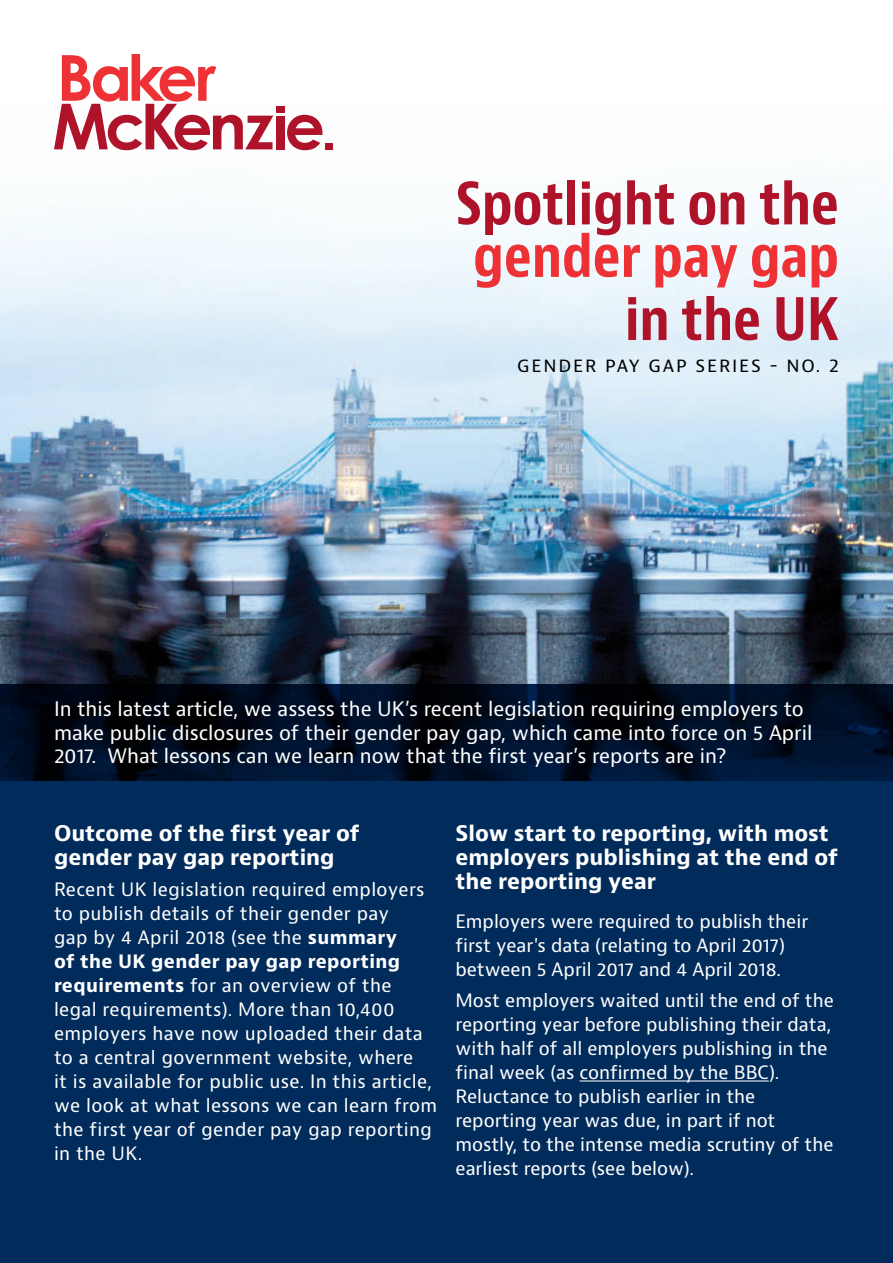
<style>
.page{position:relative;width:893px;height:1263px;background:#fff}
.page>*{position:absolute;margin:0;border:0;box-sizing:border-box;transform-origin:0 0}
.t1{font:700 condensed 57px "Baker Mc Kenzie Bernini";color:#ae132a}
.t2{font:700 condensed 57px "Baker Mc Kenzie Bernini";color:#ee3135}
.t3{font:700 21px/24px "Baker Mc Kenzie Bernini";color:#fff}
.t4{font:19.5px/23.4px "Baker Mc Kenzie Bernini";color:#fff}
.t5{font:18px/24px "Baker Mc Kenzie Bernini";letter-spacing:.02em;color:#fff}
.t6{font:18px/24px "Baker Mc Kenzie Bernini";color:#fff}
.t7{font:18px "Baker Mc Kenzie Bernini";letter-spacing:.1em;color:#000}
.s1{font-weight:700}
</style>
<div class="page">
<img style="left:0;top:106px;width:893px;height:578px">
<svg style="left:0;top:684px;width:893px;height:579px;background:#002550"></svg>
<svg style="left:54px;top:54px;width:219px;height:96px"></svg>
<svg style="left:287px;top:115px;width:35px;height:35px"></svg>
<div style="left:276px;top:116px;width:8px;height:33px;background:#ae132a"></div>
<div style="left:276px;top:106px;width:8px;height:7px;background:#ae132a"></div>
<div style="left:325px;top:143px;width:7px;height:6px;background:#ae132a"></div>
<hr style="left:579px;top:1080px;width:190px;height:1px;background:#fff">
<h1 class="t1" style="left:456px;top:169px;width:385px">Spotlight on the</h1>
<h1 class="t2" style="left:473px;top:221px;width:367px">gender pay gap</h1>
<h1 class="t1" style="left:625px;top:284px;width:216px">in the UK</h1>
<p class="t7" style="left:517px;top:354px;width:323px">GENDER PAY GAP SERIES - NO. 2</p>
<p class="t4" style="left:54px;top:698px;width:760px">In this latest article, we assess the UK’s recent legislation requiring employers to make public disclosures of their gender pay gap, which came into force on 5 April<br>2017. What lessons can we learn now that the first year’s reports are in?</p>
<p class="t3" style="left:54px;top:822px;width:307px">Outcome of the first year of gender pay gap reporting</p>
<p class="t5" style="left:54px;top:878px;width:385px">Recent UK legislation required employers to publish details of their gender pay<br>gap by 4 April 2018 (see the <span class="s1">summary<br>of the UK gender pay gap reporting requirements</span> for an overview of the legal requirements). More than 10,400 employers have now uploaded their data to a central government website, where<br>it is available for public use. In this article, we look at what lessons we can learn from the first year of gender pay gap reporting in the UK.</p>
<p class="t3" style="left:455px;top:822px;width:384px">Slow start to reporting, with most employers publishing at the end of the reporting year</p>
<p class="t6" style="left:455px;top:910px;width:354px">Employers were required to publish their first year's data (relating to April 2017) between 5 April 2017 and 4 April 2018.</p>
<p class="t6" style="left:455px;top:989px;width:380px">Most employers waited until the end of the reporting year before publishing their data, with half of all employers publishing in the final week (as confirmed by the BBC).<br>Reluctance to publish earlier in the reporting year was due, in part if not mostly, to the intense media scrutiny of the earliest reports (see below).</p>
</div>
